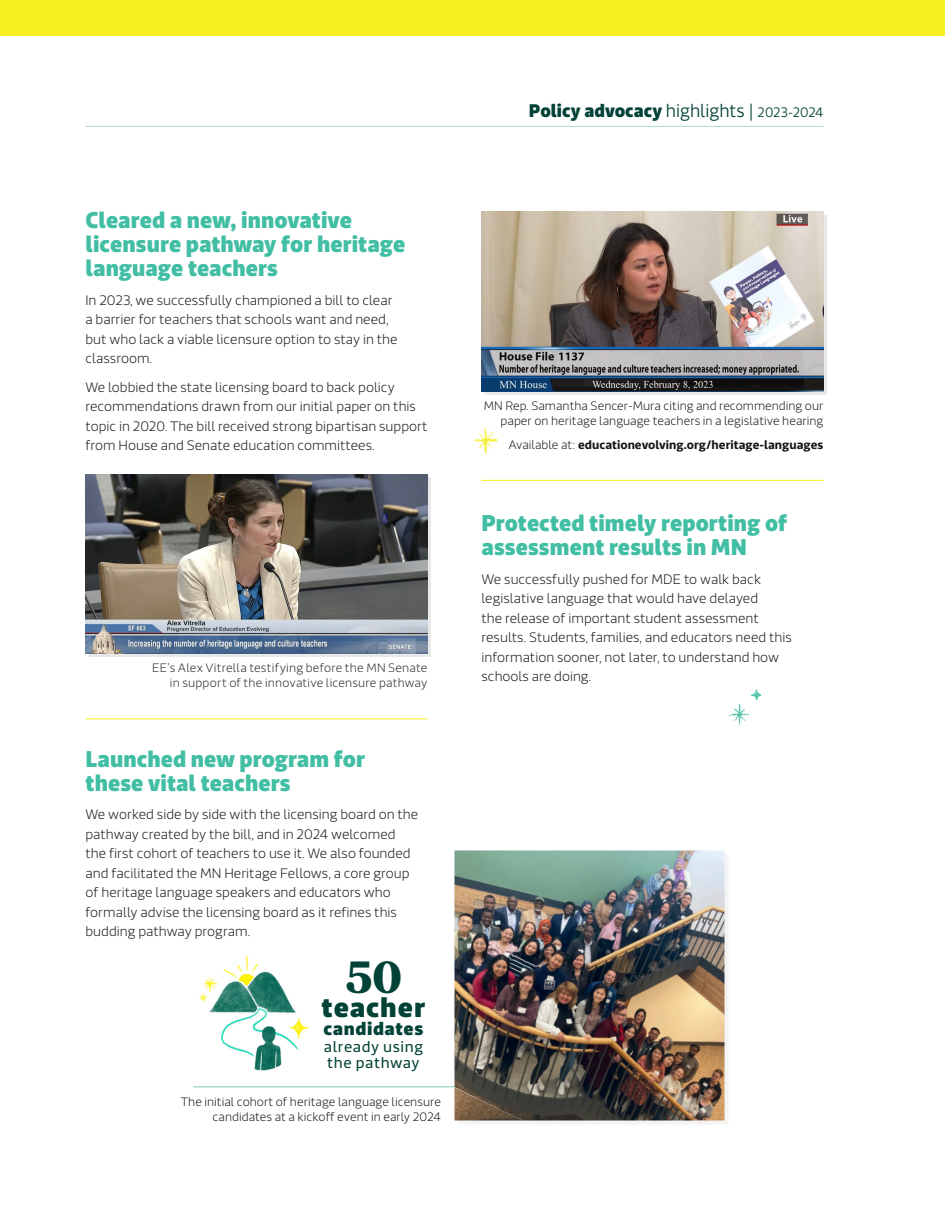
<style>
.page{position:relative;width:945px;height:1215px;background:#fff}
.page>*{position:absolute;margin:0;border:0;box-sizing:border-box;transform-origin:0 0}
.t1{font:900 45px "MADE Mirage";color:#034237}
.t2{font:900 27px "Riona Sans";letter-spacing:.03em;color:#034237}
.t3{font:900 22.5px/24px "Riona Sans";color:#41bea3;scale:.96 1}
.t4{font:900 18px "Riona Sans";letter-spacing:.005em;color:#034237;scale:.96 1}
.t5{font:900 18px "Riona Sans";letter-spacing:.03em;color:#034237}
.t6{font:15px/16.5px "Riona Sans";letter-spacing:.035em;color:#034237}
.t7{font:200 13.5px/19.5px "Riona Sans";color:#141414}
.t8{font:200 12px/15px "Riona Sans";color:#141414;text-align:right}
.t9{font:200 12px/15px "Riona Sans";letter-spacing:.015em;color:#282526;text-align:right}
.t10{font:700 12px "Riona Sans";color:#141414}
.s1{font-weight:300}
.s2{font-weight:300;font-size:13.5px}
.s3{font-weight:200}
</style>
<div class="page">
<div style="left:0;top:0;width:945px;height:36px;background:#f7ee1f"></div>
<img style="left:189px;top:946px;width:126px;height:126px;border-radius:63px">
<div style="left:89px;top:477px;width:342px;height:180px;background:#e9e9e9"></div>
<img style="left:86px;top:474px;width:342px;height:180px">
<hr style="left:86px;top:718px;width:342px;height:1px;background:#f7ee1f">
<div style="left:485px;top:215px;width:342px;height:180px;background:#e9e9e9"></div>
<img style="left:482px;top:212px;width:342px;height:180px">
<img style="left:473px;top:428px;width:25px;height:26px">
<hr style="left:482px;top:480px;width:342px;height:1px;background:#f7ee1f">
<hr style="left:194px;top:1086px;width:288px;height:2px;background:#aadbcd">
<div style="left:459px;top:855px;width:270px;height:270px;background:#231f20;opacity:.05"></div>
<img style="left:454px;top:850px;width:270px;height:270px">
<hr style="left:86px;top:126px;width:738px;height:1px;background:#aadbcd">
<img style="left:728px;top:689px;width:34px;height:36px">
<p class="t3" style="left:86px;top:209px;width:335px">Cleared a new, innovative licensure pathway for heritage language teachers</p>
<p class="t7" style="left:86px;top:291px;width:314px">In 2023, we successfully championed a bill to clear a barrier for teachers that schools want and need, but who lack a viable licensure option to stay in the classroom.</p>
<p class="t7" style="left:86px;top:378px;width:343px">We lobbied the state licensing board to back policy recommendations drawn from our initial paper on this topic in 2020. The bill received strong bipartisan support from House and Senate education committees.</p>
<p class="t9" style="left:152px;top:660px;width:277px">EE’s Alex Vitrella testifying before the MN Senate in support of the innovative licensure pathway</p>
<p class="t3" style="left:86px;top:748px;width:293px">Launched new program for these vital teachers</p>
<p class="t7" style="left:86px;top:805px;width:334px">We worked side by side with the licensing board on the pathway created by the bill, and in 2024 welcomed the first cohort of teachers to use it. We also founded and facilitated the MN Heritage Fellows, a core group of heritage language speakers and educators who formally advise the licensing board as it refines this budding pathway program.</p>
<p class="t1" style="left:346px;top:947px;width:57px">50</p>
<p class="t2" style="left:322px;top:990px;width:105px">teacher</p>
<p class="t5" style="left:323px;top:1017px;width:102px">candidates</p>
<p class="t6" style="left:324px;top:1039px;width:101px">already using the pathway</p>
<p class="t8" style="left:181px;top:1094px;width:262px">The initial cohort of heritage language licensure candidates at a kickoff event in early 2024</p>
<p class="t4" style="left:529px;top:99px;width:308px">Policy advocacy <span class="s1">highlights |</span> <span class="s2">2023-2024</span></p>
<p class="t8" style="left:484px;top:398px;width:341px">MN Rep. Samantha Sencer-Mura citing and recommending our paper on heritage language teachers in a legislative hearing</p>
<p class="t10" style="left:508px;top:437px;width:317px"><span class="s3">Available at:</span> educationevolving.org/heritage-languages</p>
<p class="t3" style="left:482px;top:512px;width:320px">Protected timely reporting of assessment results in MN</p>
<p class="t7" style="left:482px;top:570px;width:312px">We successfully pushed for MDE to walk back legislative language that would have delayed<br>the release of important student assessment results. Students, families, and educators need this information sooner, not later, to understand how schools are doing.</p>
</div>
